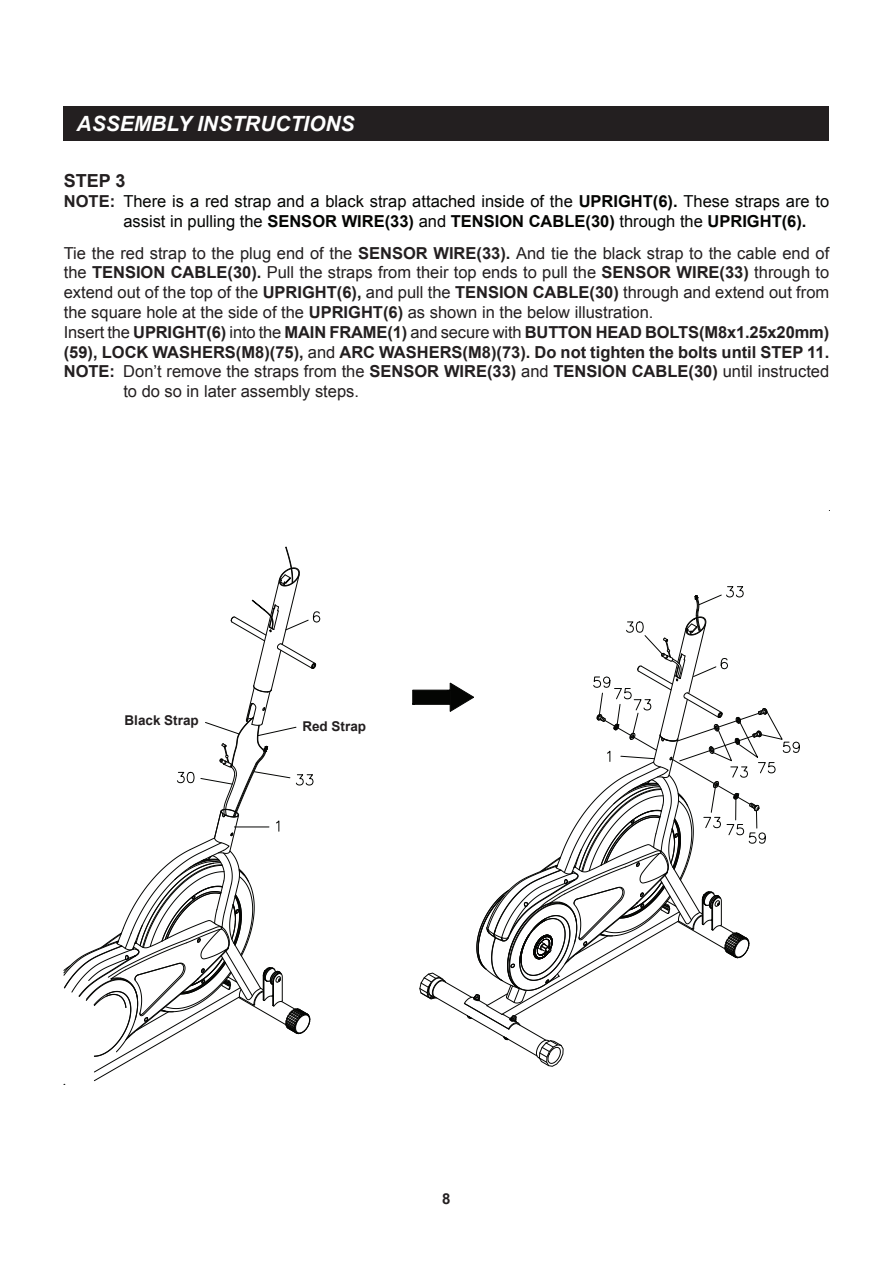
<style>
.page{position:relative;width:893px;height:1263px;background:#fff}
.page>*{position:absolute;margin:0;border:0;box-sizing:border-box;transform-origin:0 0}
.t1{font:italic 700 21px "Arial";color:#fff}
.t2{font:700 18px "Arial";color:#231f20}
.t3{font:16.5px "Arial";color:#231f20}
.t4{font:700 16.5px "Arial";color:#231f20}
.t5{font:16.5px/19.8px "Arial";color:#040503}
.t6{font:700 15px "Arial";color:#231f20}
.t7{font:700 13.5px "Arial";color:#231f20}
.s1{font-weight:700;color:#231f20}
.s2{font-weight:700}
.s3{font-weight:400}
</style>
<div class="page">
<svg style="left:412px;top:586px;width:388px;height:481px"></svg>
<svg style="left:63px;top:547px;width:257px;height:538px"></svg>
<div style="left:64px;top:106px;width:765px;height:34px;background:#231f20"></div>
<p class="t1" style="left:77px;top:110px;width:280px">ASSEMBLY INSTRUCTIONS</p>
<p class="t2" style="left:64px;top:169px;width:63px">STEP 3</p>
<p class="t5" style="left:123px;top:192px;width:707px;text-indent:-60px"><span class="s1">NOTE:</span> There is a red strap and a black strap attached inside of the <span class="s2">UPRIGHT(6).</span> These straps are to assist in pulling the <span class="s2">SENSOR WIRE(33)</span> and <span class="s2">TENSION CABLE(30)</span> through the <span class="s2">UPRIGHT(6).</span></p>
<p class="t3" style="left:64px;top:242px;width:767px">Tie the red strap to the plug end of the <span class="s2">SENSOR WIRE(33).</span> And tie the black strap to the cable end of</p>
<p class="t3" style="left:64px;top:262px;width:767px">the <span class="s2">TENSION CABLE(30).</span> Pull the straps from their top ends to pull the <span class="s2">SENSOR WIRE(33)</span> through to</p>
<p class="t3" style="left:64px;top:282px;width:767px">extend out of the top of the <span class="s2">UPRIGHT(6),</span> and pull the <span class="s2">TENSION CABLE(30)</span> through and extend out from</p>
<p class="t3" style="left:64px;top:301px;width:591px">the square hole at the side of the <span class="s2">UPRIGHT(6)</span> as shown in the below illustration.</p>
<p class="t4" style="left:64px;top:321px;width:767px"><span class="s3">Insert the</span> UPRIGHT(6) <span class="s3">into the</span> MAIN FRAME(1) <span class="s3">and secure with</span> BUTTON HEAD BOLTS(M8x1.25x20mm)</p>
<p class="t4" style="left:64px;top:341px;width:767px">(59), LOCK WASHERS(M8)(75), <span class="s3">and</span> ARC WASHERS(M8)(73). Do not tighten the bolts until STEP 11.</p>
<p class="t3" style="left:64px;top:361px;width:767px"><span class="s2">NOTE:</span> Don’t remove the straps from the <span class="s2">SENSOR WIRE(33)</span> and <span class="s2">TENSION CABLE(30)</span> until instructed</p>
<p class="t3" style="left:123px;top:381px;width:237px">to do so in later assembly steps.</p>
<p class="t7" style="left:125px;top:711px;width:76px">Black Strap</p>
<p class="t7" style="left:302px;top:717px;width:65px">Red Strap</p>
<p class="t6" style="left:442px;top:1188px;width:10px">8</p>
</div>
